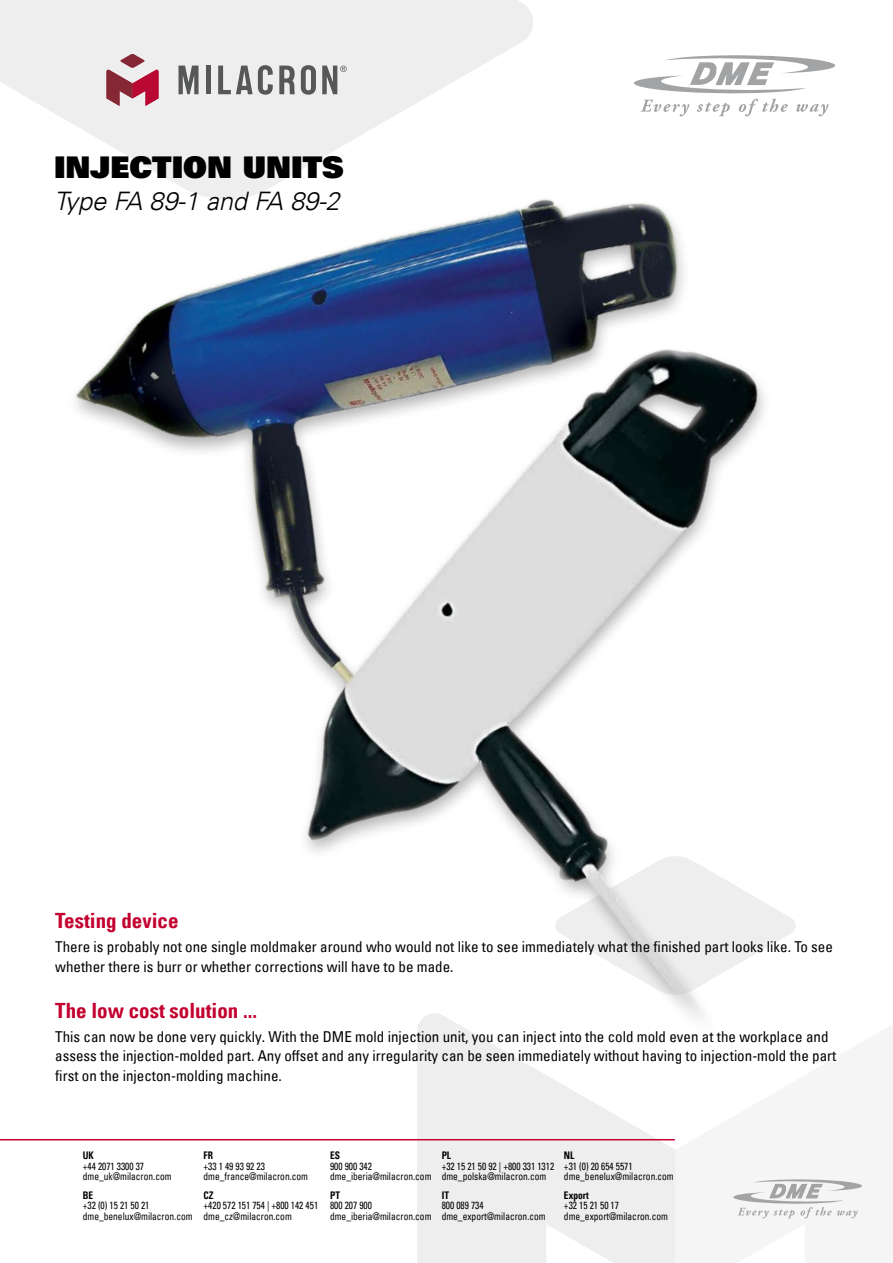
<style>
.page{position:relative;width:893px;height:1263px;background:#fff}
.page>*{position:absolute;margin:0;border:0;box-sizing:border-box;transform-origin:0 0}
.t1{font:30px "Univers Com 85 X Black";color:#000}
.t2{font:italic 300 25.5px "Univers Com 45";color:#000}
.t3{font:21px "Univers Com 67 Bold Cond";color:#c3002f}
.t4{font:condensed 15px/19.5px "Univers Com 57";color:#000}
.t5{font:condensed 10.5px/10.5px "Univers Com 57";color:#000;scale:.9 1}
.t6{font:10.5px "Univers Com 67 Bold Cond";color:#000;scale:.9 1}
</style>
<div class="page">
<div style="left:0;top:0;width:533px;height:94px;background:#eee"></div>
<svg style="left:733px;top:1179px;width:129px;height:40px;fill:#f5f5f6"></svg>
<div style="left:417px;top:1144px;width:259px;height:119px;background:#eee"></div>
<svg style="left:665px;top:55px;width:170px;height:14px"></svg>
<img style="left:21px;top:69px;width:808px;height:1075px">
<hr style="left:0;top:1139px;width:675px;height:1px;background:#c3002f">
<h1 class="t1" style="left:54px;top:148px;width:291px">INJECTION UNITS</h1>
<h2 class="t2" style="left:54px;top:185px;width:287px">Type FA 89-1 and FA 89-2</h2>
<h3 class="t3" style="left:55px;top:908px;width:125px">Testing device</h3>
<p class="t4" style="left:55px;top:937px;width:779px">There is probably not one single moldmaker around who would not like to see immediately what the finished part looks like. To see whether there is burr or whether corrections will have to be made.</p>
<h3 class="t3" style="left:55px;top:997px;width:203px">The low cost solution ...</h3>
<p class="t4" style="left:55px;top:1026px;width:783px">This can now be done very quickly. With the DME mold injection unit, you can inject into the cold mold even at the workplace and assess the injection-molded part. Any offset and any irregularity can be seen immediately without having to injection-mold the part first on the injecton-molding machine.</p>
<p class="t6" style="left:83px;top:1149px;width:14px">UK</p>
<p class="t5" style="left:83px;top:1161px;width:100px">+44 2071 3300 37 dme_uk@milacron.com</p>
<p class="t6" style="left:83px;top:1188px;width:13px">BE</p>
<p class="t5" style="left:83px;top:1200px;width:123px">+32 (0) 15 21 50 21 dme_benelux@milacron.com</p>
<p class="t6" style="left:204px;top:1149px;width:12px">FR</p>
<p class="t5" style="left:204px;top:1161px;width:118px">+33 1 49 93 92 23 dme_france@milacron.com</p>
<p class="t6" style="left:204px;top:1188px;width:13px">CZ</p>
<p class="t5" style="left:204px;top:1200px;width:129px">+420 572 151 754 | +800 142 451 dme_cz@milacron.com</p>
<p class="t6" style="left:330px;top:1149px;width:13px">ES</p>
<p class="t5" style="left:330px;top:1161px;width:114px">900 900 342 dme_iberia@milacron.com</p>
<p class="t6" style="left:330px;top:1188px;width:13px">PT</p>
<p class="t5" style="left:330px;top:1200px;width:114px">800 207 900 dme_iberia@milacron.com</p>
<p class="t6" style="left:442px;top:1149px;width:12px">PL</p>
<p class="t5" style="left:442px;top:1161px;width:127px">+32 15 21 50 92 | +800 331 1312 dme_polska@milacron.com</p>
<p class="t6" style="left:442px;top:1188px;width:10px">IT</p>
<p class="t5" style="left:442px;top:1200px;width:117px">800 089 734 dme_export@milacron.com</p>
<p class="t6" style="left:564px;top:1149px;width:13px">NL</p>
<p class="t5" style="left:564px;top:1161px;width:123px">+31 (0) 20 654 5571 dme_benelux@milacron.com</p>
<p class="t6" style="left:564px;top:1188px;width:29px">Export</p>
<p class="t5" style="left:564px;top:1200px;width:117px">+32 15 21 50 17 dme_export@milacron.com</p>
</div>
